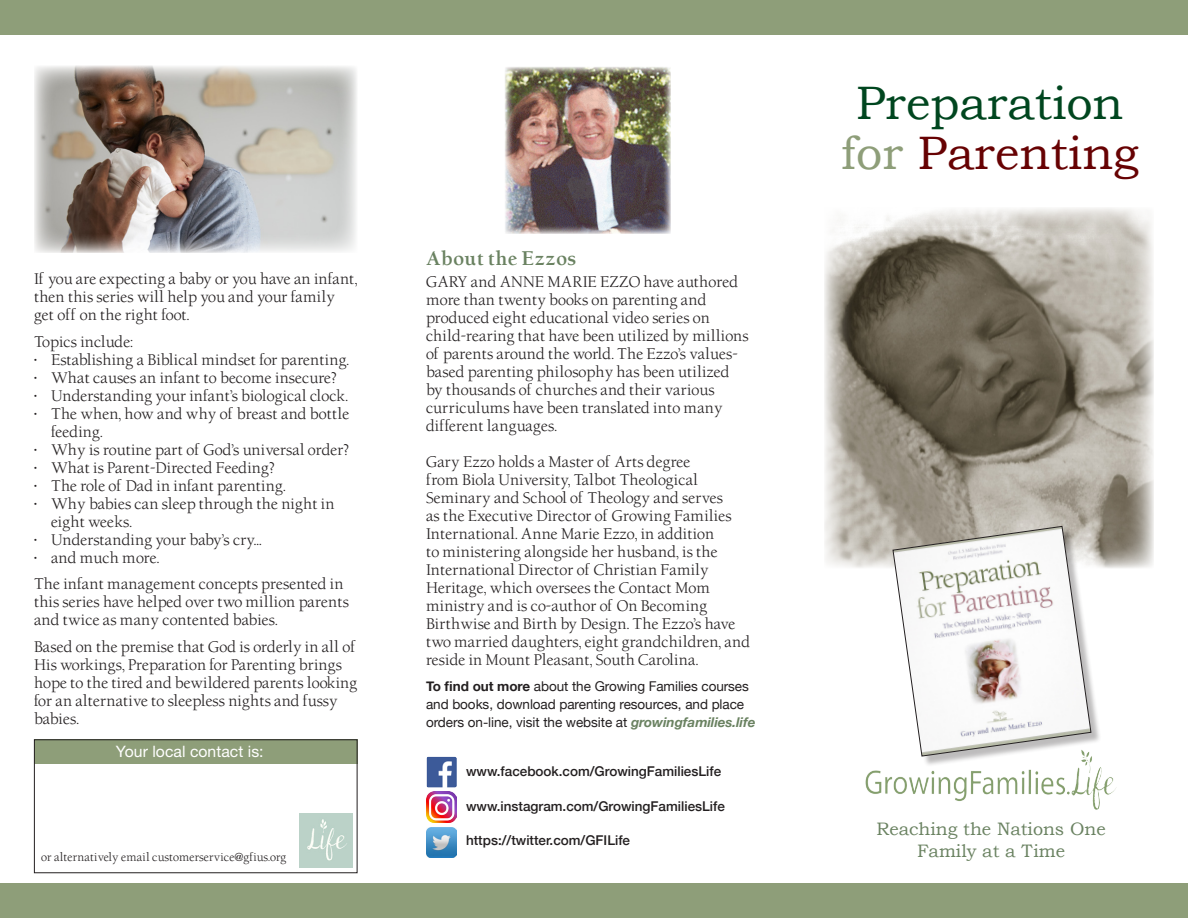
<style>
.page{position:relative;width:1188px;height:918px;background:#fff}
.page>*{position:absolute;margin:0;border:0;box-sizing:border-box;transform-origin:0 0}
.t1{font:46.95px/49.3px "Bookman Old Style";color:#00461f;text-align:center}
.t2{font:700 18.75px "Berkeley Oldstyle";color:#6a8261}
.t3{font:18px/21.6px "Bookman Old Style";color:#6a8261;text-align:center}
.t4{font:15.75px "Helvetica Neue";letter-spacing:.005em;color:#fff}
.t5{font:15px/18px "Berkeley Oldstyle";color:#231f20}
.t6{font:13.5px/18px "Helvetica Neue";letter-spacing:-.005em;color:#231f20}
.t7{font:500 13.5px "Helvetica Neue";color:#231f20}
.t8{font:11.25px "Berkeley Oldstyle";color:#231f20}
.s1{font-weight:700}
.s2{font-weight:700;font-style:italic;color:#6a8261}
.s3{color:#8e9e79}
.s4{color:#670203}
</style>
<div class="page">
<div style="left:0;top:0;width:1188px;height:34px;background:#8e9e79"></div>
<div style="left:0;top:884px;width:1188px;height:34px;background:#8e9e79"></div>
<img style="left:824px;top:208px;width:330px;height:360px">
<img style="left:34px;top:66px;width:323px;height:187px">
<div style="left:894px;top:528px;width:208px;height:239px;background:#231f20;opacity:.3"></div>
<svg style="left:892px;top:525px;width:200px;height:220px"></svg>
<div style="left:34px;top:740px;width:323px;height:24px;background:#8e9e79"></div>
<div style="left:34px;top:739px;width:323px;height:134px;border:1px solid #231f20"></div>
<img style="left:505px;top:67px;width:166px;height:167px">
<img style="left:865px;top:745px;width:252px;height:65px">
<img style="left:426px;top:757px;width:31px;height:30px">
<img style="left:426px;top:792px;width:31px;height:30px">
<img style="left:426px;top:827px;width:31px;height:31px">
<img style="left:299px;top:814px;width:54px;height:54px">
<p class="t5" style="left:34px;top:270px;width:325px">If you are expecting a baby or you have an infant, then this series will help you and your family get off on the right foot.</p>
<p class="t5" style="left:34px;top:333px;width:100px">Topics include:</p>
<p class="t5" style="left:34px;top:351px;width:317px">• Establishing a Biblical mindset for parenting.</p>
<p class="t5" style="left:34px;top:369px;width:304px">• What causes an infant to become insecure?</p>
<p class="t5" style="left:34px;top:387px;width:315px">• Understanding your infant’s biological clock.</p>
<p class="t5" style="left:51px;top:405px;width:300px;text-indent:-17px">• The when, how and why of breast and bottle feeding.</p>
<p class="t5" style="left:34px;top:441px;width:317px">• Why is routine part of God’s universal order?</p>
<p class="t5" style="left:34px;top:459px;width:242px">• What is Parent-Directed Feeding?</p>
<p class="t5" style="left:34px;top:477px;width:253px">• The role of Dad in infant parenting.</p>
<p class="t5" style="left:51px;top:495px;width:285px;text-indent:-17px">• Why babies can sleep through the night in eight weeks.</p>
<p class="t5" style="left:34px;top:531px;width:229px">• Understanding your baby’s cry...</p>
<p class="t5" style="left:34px;top:549px;width:127px">• and much more.</p>
<p class="t5" style="left:34px;top:575px;width:316px">The infant management concepts presented in this series have helped over two million parents and twice as many contented babies.</p>
<p class="t5" style="left:34px;top:638px;width:325px">Based on the premise that God is orderly in all of His workings, Preparation for Parenting brings hope to the tired and bewildered parents looking for an alternative to sleepless nights and fussy babies.</p>
<p class="t4" style="left:116px;top:742px;width:149px">Your local contact is:</p>
<p class="t8" style="left:41px;top:851px;width:247px">or alternatively email customerservice@gfius.org</p>
<p class="t2" style="left:426px;top:247px;width:152px">About the Ezzos</p>
<p class="t5" style="left:426px;top:273px;width:324px">GARY and ANNE MARIE EZZO have authored more than twenty books on parenting and produced eight educational video series on child-rearing that have been utilized by millions of parents around the world. The Ezzo’s values&shy;based parenting philosophy has been utilized by thousands of churches and their various curriculums have been translated into many different languages.</p>
<p class="t5" style="left:426px;top:453px;width:326px">Gary Ezzo holds a Master of Arts degree<br>from Biola University, Talbot Theological Seminary and School of Theology and serves<br>as the Executive Director of Growing Families International. Anne Marie Ezzo, in addition<br>to ministering alongside her husband, is the International Director of Christian Family Heritage, which oversees the Contact Mom ministry and is co-author of On Becoming Birthwise and Birth by Design. The Ezzo’s have two married daughters, eight grandchildren, and reside in Mount Pleasant, South Carolina.</p>
<p class="t6" style="left:426px;top:678px;width:331px"><span class="s1">To find out more</span> about the Growing Families courses and books, download parenting resources, and place orders on-line, visit the website at <span class="s2">growingfamilies.life</span></p>
<p class="t7" style="left:466px;top:760px;width:257px">www.facebook.com/GrowingFamiliesLife</p>
<p class="t7" style="left:466px;top:796px;width:260px">www.instagram.com/GrowingFamiliesLife</p>
<p class="t7" style="left:466px;top:829px;width:166px">https://twitter.com/GFILife</p>
<p class="t1" style="left:841px;top:79px;width:299px">Preparation <span class="s3">for</span> <span class="s4">Parenting</span></p>
<p class="t3" style="left:876px;top:818px;width:231px">Reaching the Nations One<br>Family at a Time</p>
</div>
